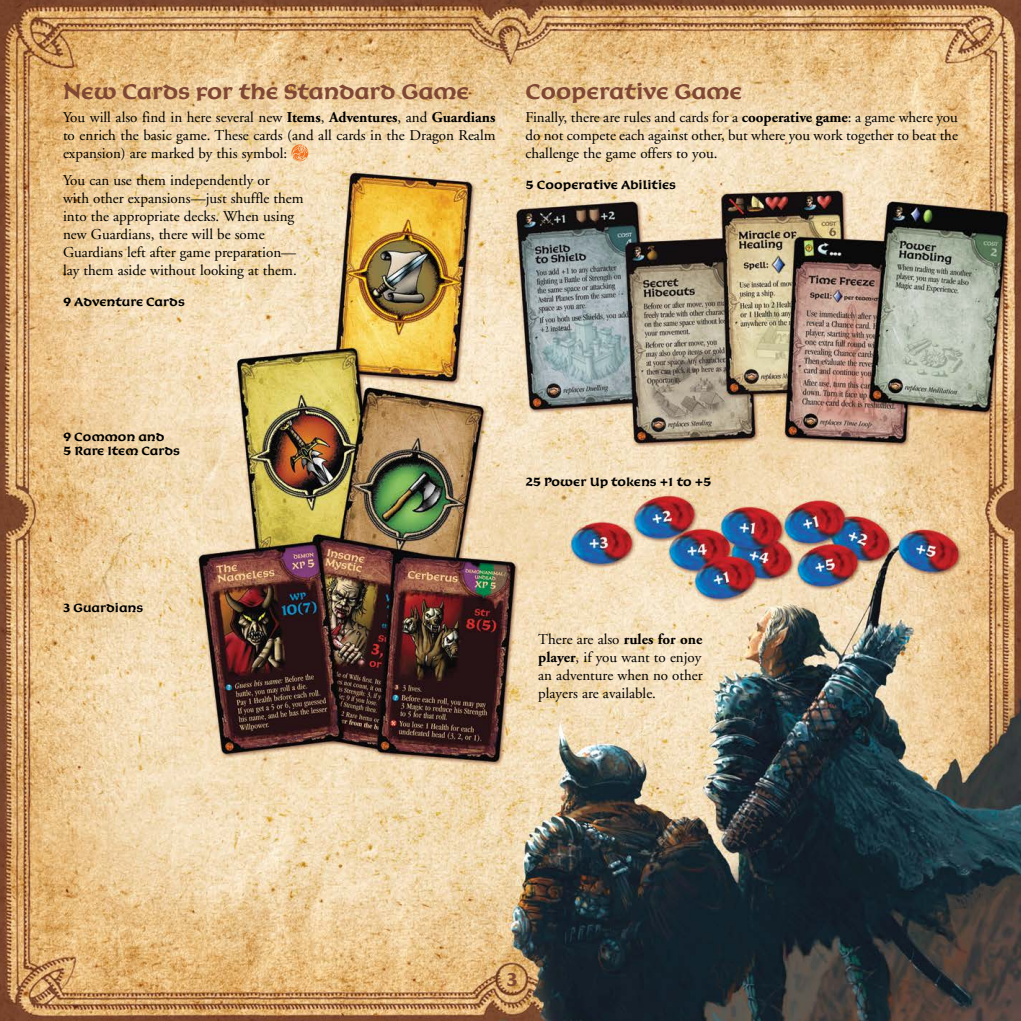
<style>
.page{position:relative;width:1021px;height:1021px;background:#fff}
.page>*{position:absolute;margin:0;border:0;box-sizing:border-box;transform-origin:0 0}
.t1{font:24px "Korigan ITCTT Bold";letter-spacing:-.005em;color:#7f4734}
.t2{font:21px "Korigan ITCTT Bold";color:#7f4734}
.t3{font:15px/18px "Adobe Garamond";color:#000;text-align:justify}
.t4{font:13.5px/13.5px "Korigan ITCTT Bold";color:#000}
.s1{font-weight:700}
</style>
<div class="page">
<img style="left:0;top:0;width:1020px;height:1020px">
<svg style="left:291px;top:144px;width:17px;height:17px"></svg>
<h1 class="t1" style="left:63px;top:78px;width:407px">New Cards for the Standard Game</h1>
<p class="t3" style="left:63px;top:108px;width:434px">You will also find in here several new <span class="s1">Items</span>, <span class="s1">Adventures</span>, and <span class="s1">Guardians </span>to enrich the basic game. These cards (and all cards in the Dragon Realm expansion) are marked by this symbol:</p>
<p class="t3" style="left:63px;top:171px;width:242px;text-align:left">You can use them independently or<br>with other expansions—just shuffle them into the appropriate decks. When using new Guardians, there will be some Guardians left after game preparation— lay them aside without looking at them.</p>
<p class="t4" style="left:63px;top:295px;width:123px">9 Adventure Cards</p>
<h1 class="t1" style="left:525px;top:78px;width:218px">Cooperative Game</h1>
<p class="t3" style="left:525px;top:108px;width:434px">Finally, there are rules and cards for a <span class="s1">cooperative game</span>: a game where you do not compete each against other, but where you work together to beat the challenge the game offers to you.</p>
<p class="t4" style="left:525px;top:178px;width:152px">5 Cooperative Abilities</p>
<p class="t4" style="left:63px;top:430px;width:118px">9 Common and<br>5 Rare Item Cards</p>
<p class="t4" style="left:63px;top:601px;width:82px">3 Guardians</p>
<p class="t4" style="left:525px;top:475px;width:187px">25 Power Up tokens +1 to +5</p>
<p class="t3" style="left:538px;top:630px;width:166px">There are also <span class="s1">rules for one player</span>, if you want to enjoy an adventure when no other players are available.</p>
<h2 class="t2" style="left:506px;top:968px;width:13px">3</h2>
</div>
